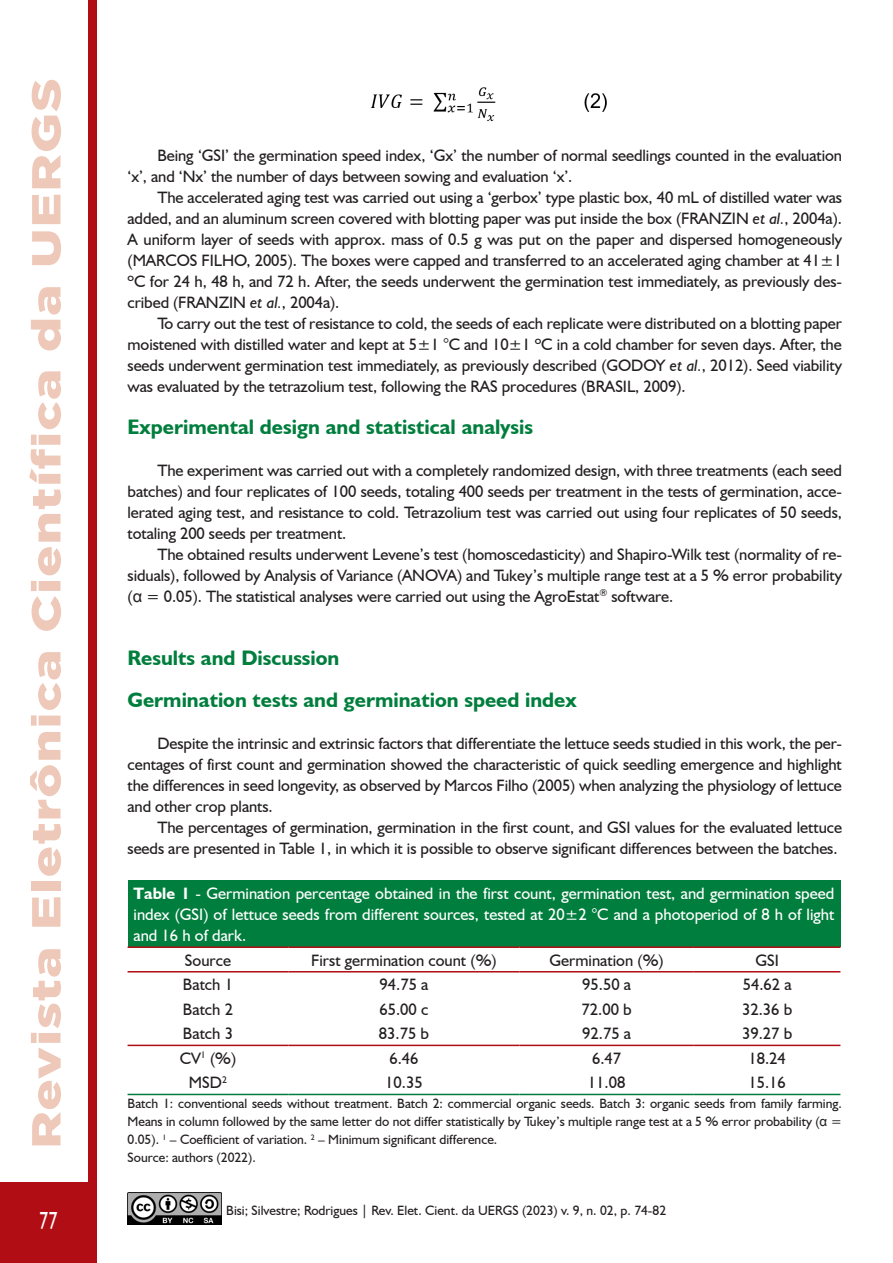
<style>
.page{position:relative;width:893px;height:1263px;background:#fff}
.page>*{position:absolute;margin:0;border:0;box-sizing:border-box;transform-origin:0 0}
.t1{font:900 40.5px "Gotham";letter-spacing:.025em;color:#eec8b8;scale:1.28 1}
.t2{font:24.75px "Humanist 521 BT";color:#fff;scale:.73 1}
.Texto____Intertítulo{font:700 21px "Humanist 521 BT";color:#007e3d}
.Texto____Corrido{font:16.5px/21px "Humanist 521 BT";letter-spacing:-.005em;color:#231f20;text-align:justify}
.Texto____Bullet_Letra{font:16.5px/21px "Humanist 521 BT";color:#fff;text-align:justify}
.Texto____Bullet_Letra-2{font:16.5px "Humanist 521 BT";color:#231f20}
.Texto____Bullet_Letra-3{font:13.5px/18px "Humanist 521 BT";color:#231f20;text-align:justify}
.s1{font-style:italic}
.s2{font-family:"Arial Unicode MS"}
.s3{font-weight:700}
</style>
<div class="page">
<div style="left:88px;top:0;width:9px;height:1182px;background:#b00d15"></div>
<div style="left:0;top:1182px;width:97px;height:81px;background:#b00d15"></div>
<img style="left:128px;top:1192px;width:93px;height:33px">
<div style="left:128px;top:881px;width:712px;height:66px;background:#007e3d"></div>
<hr style="left:128px;top:946px;width:160px;height:2px;background:#b00d15">
<hr style="left:288px;top:946px;width:231px;height:2px;background:#b00d15">
<hr style="left:519px;top:946px;width:175px;height:2px;background:#b00d15">
<hr style="left:694px;top:946px;width:146px;height:2px;background:#b00d15">
<hr style="left:128px;top:971px;width:160px;height:1px;background:#b00d15">
<hr style="left:288px;top:971px;width:231px;height:1px;background:#b00d15">
<hr style="left:519px;top:971px;width:175px;height:1px;background:#b00d15">
<hr style="left:694px;top:971px;width:146px;height:1px;background:#b00d15">
<hr style="left:128px;top:1045px;width:160px;height:1px;background:#b00d15">
<hr style="left:288px;top:1045px;width:231px;height:1px;background:#b00d15">
<hr style="left:519px;top:1045px;width:175px;height:1px;background:#b00d15">
<hr style="left:694px;top:1045px;width:146px;height:1px;background:#b00d15">
<hr style="left:128px;top:1094px;width:160px;height:1px;background:#007e3d">
<hr style="left:288px;top:1094px;width:231px;height:1px;background:#007e3d">
<hr style="left:519px;top:1094px;width:175px;height:1px;background:#007e3d">
<hr style="left:694px;top:1094px;width:146px;height:1px;background:#007e3d">
<img style="left:370px;top:87px;width:237px;height:35px">
<h1 class="t1" style="left:23px;top:1148px;width:838px;rotate:-90deg">Revista Eletrônica Científica da UERGS</h1>
<h2 class="t2" style="left:39px;top:1205px;width:26px">77</h2>
<p class="Texto____Corrido" style="left:128px;top:144px;width:716px;text-indent:30px">Being ‘GSI’ the germination speed index, ‘Gx’ the number of normal seedlings counted in the evaluation ‘x’, and ‘Nx’ the number of days between sowing and evaluation ‘x’.</p>
<p class="Texto____Corrido" style="left:128px;top:186px;width:716px;text-indent:30px">The accelerated aging test was carried out using a ‘gerbox’ type plastic box, 40 mL of distilled water was added, and an aluminum screen covered with blotting paper was put inside the box (FRANZIN <span class="s1">et al.</span>, 2004a).<br>A uniform layer of seeds with approx. mass of 0.5 g was put on the paper and dispersed homogeneously (MARCOS FILHO, 2005). The boxes were capped and transferred to an accelerated aging chamber at 41±1 ºC for 24 h, 48 h, and 72 h. After, the seeds underwent the germination test immediately, as previously des&shy;cribed (FRANZIN <span class="s1">et al.</span>, 2004a).</p>
<p class="Texto____Corrido" style="left:128px;top:312px;width:716px;text-indent:30px">To carry out the test of resistance to cold, the seeds of each replicate were distributed on a blotting paper moistened with distilled water and kept at 5±1 °C and 10±1 ºC in a cold chamber for seven days. After, the seeds underwent germination test immediately, as previously described (GODOY <span class="s1">et al.</span>, 2012). Seed viability was evaluated by the tetrazolium test, following the RAS procedures (BRASIL, 2009).</p>
<p class="Texto____Intertítulo" style="left:128px;top:413px;width:407px">Experimental design and statistical analysis</p>
<p class="Texto____Corrido" style="left:128px;top:459px;width:716px;text-indent:30px">The experiment was carried out with a completely randomized design, with three treatments (each seed batches) and four replicates of 100 seeds, totaling 400 seeds per treatment in the tests of germination, acce&shy;lerated aging test, and resistance to cold. Tetrazolium test was carried out using four replicates of 50 seeds, totaling 200 seeds per treatment.</p>
<p class="Texto____Corrido" style="left:128px;top:543px;width:716px;text-indent:30px">The obtained results underwent Levene’s test (homoscedasticity) and Shapiro-Wilk test (normality of re&shy;siduals), followed by Analysis of Variance (ANOVA) and Tukey’s multiple range test at a 5 % error probability (<span class="s2">α</span> = 0.05). The statistical analyses were carried out using the AgroEstat<sup>®</sup> software.</p>
<p class="Texto____Intertítulo" style="left:128px;top:644px;width:213px">Results and Discussion</p>
<p class="Texto____Intertítulo" style="left:128px;top:686px;width:451px">Germination tests and germination speed index</p>
<p class="Texto____Corrido" style="left:128px;top:732px;width:716px;text-indent:30px">Despite the intrinsic and extrinsic factors that differentiate the lettuce seeds studied in this work, the per&shy;centages of first count and germination showed the characteristic of quick seedling emergence and highlight the differences in seed longevity, as observed by Marcos Filho (2005) when analyzing the physiology of lettuce and other crop plants.</p>
<p class="Texto____Corrido" style="left:128px;top:816px;width:716px;text-align:right">The percentages of germination, germination in the first count, and GSI values for the evaluated lettuce seeds are presented in Table 1, in which it is possible to observe significant differences between the batches.</p>
<p class="Texto____Bullet_Letra" style="left:134px;top:883px;width:702px"><span class="s3">Table 1</span> - Germination percentage obtained in the first count, germination test, and germination speed index (GSI) of lettuce seeds from different sources, tested at 20±2 °C and a photoperiod of 8 h of light and 16 h of dark.</p>
<p class="Texto____Bullet_Letra-2" style="left:185px;top:950px;width:48px">Source</p>
<p class="Texto____Bullet_Letra-2" style="left:311px;top:950px;width:187px">First germination count (%)</p>
<p class="Texto____Bullet_Letra-2" style="left:550px;top:950px;width:116px">Germination (%)</p>
<p class="Texto____Bullet_Letra-2" style="left:755px;top:950px;width:25px">GSI</p>
<p class="Texto____Bullet_Letra-2" style="left:183px;top:974px;width:52px">Batch 1</p>
<p class="Texto____Bullet_Letra-2" style="left:380px;top:974px;width:50px">94.75 a</p>
<p class="Texto____Bullet_Letra-2" style="left:582px;top:974px;width:50px">95.50 a</p>
<p class="Texto____Bullet_Letra-2" style="left:743px;top:974px;width:50px">54.62 a</p>
<p class="Texto____Bullet_Letra-2" style="left:183px;top:999px;width:52px">Batch 2</p>
<p class="Texto____Bullet_Letra-2" style="left:379px;top:999px;width:50px">65.00 c</p>
<p class="Texto____Bullet_Letra-2" style="left:581px;top:999px;width:52px">72.00 b</p>
<p class="Texto____Bullet_Letra-2" style="left:742px;top:999px;width:52px">32.36 b</p>
<p class="Texto____Bullet_Letra-2" style="left:183px;top:1023px;width:52px">Batch 3</p>
<p class="Texto____Bullet_Letra-2" style="left:379px;top:1023px;width:52px">83.75 b</p>
<p class="Texto____Bullet_Letra-2" style="left:582px;top:1023px;width:50px">92.75 a</p>
<p class="Texto____Bullet_Letra-2" style="left:742px;top:1023px;width:52px">39.27 b</p>
<p class="Texto____Bullet_Letra-2" style="left:180px;top:1048px;width:58px">CV<sup>1</sup> (%)</p>
<p class="Texto____Bullet_Letra-2" style="left:389px;top:1048px;width:31px">6.46</p>
<p class="Texto____Bullet_Letra-2" style="left:592px;top:1048px;width:31px">6.47</p>
<p class="Texto____Bullet_Letra-2" style="left:748px;top:1048px;width:39px">18.24</p>
<p class="Texto____Bullet_Letra-2" style="left:189px;top:1073px;width:40px">MSD<sup>2</sup></p>
<p class="Texto____Bullet_Letra-2" style="left:385px;top:1073px;width:39px">10.35</p>
<p class="Texto____Bullet_Letra-2" style="left:588px;top:1073px;width:39px">11.08</p>
<p class="Texto____Bullet_Letra-2" style="left:748px;top:1073px;width:39px">15.16</p>
<p class="Texto____Bullet_Letra-3" style="left:128px;top:1094px;width:716px">Batch 1: conventional seeds without treatment. Batch 2: commercial organic seeds. Batch 3: organic seeds from family farming.<br>Means in column followed by the same letter do not differ statistically by Tukey’s multiple range test at a 5 % error probability (<span class="s2">α</span> = 0.05). <sup>1</sup> – Coefficient of variation. <sup>2</sup> – Minimum significant difference.</p>
<p class="Texto____Bullet_Letra-3" style="left:128px;top:1148px;width:130px">Source: authors (2022).</p>
<p class="Texto____Bullet_Letra-3" style="left:226px;top:1201px;width:441px">Bisi; Silvestre; Rodrigues | Rev. Elet. Cient. da UERGS (2023) v. 9, n. 02, p. 74-82</p>
</div>
